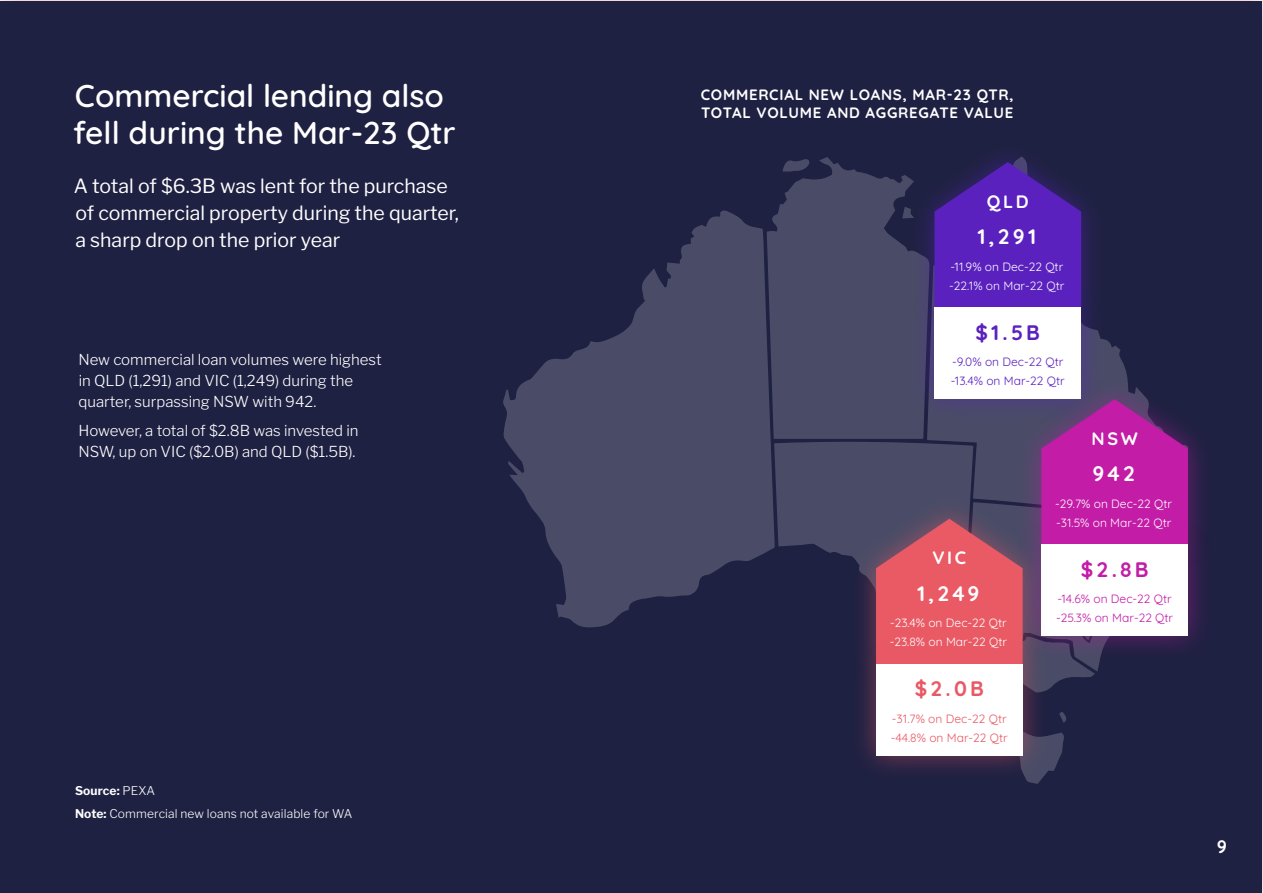
<style>
.page{position:relative;width:1263px;height:893px;background:#fff}
.page>*{position:absolute;margin:0;border:0;box-sizing:border-box;transform-origin:0 0}
.t1{font:600 31.5px/37.8px "Quicksand";color:#fff}
.t2{font:700 21px "Quicksand";letter-spacing:.15em;color:#fff}
.t3{font:700 21px "Quicksand";color:#5a21bf}
.t4{font:700 21px "Quicksand";color:#c31ca7}
.t5{font:700 21px "Quicksand";color:#e95965}
.t6{font:19.5px/27px "Libre Franklin";color:#fff}
.t7{font:700 18px "Quicksand";letter-spacing:.15em;color:#fff}
.t8{font:300 15px/21px "Libre Franklin";color:#fff}
.t9{font:700 15px/18px "Quicksand";letter-spacing:.05em;color:#fff}
.t10{font:12px/18.9px "Quicksand";color:#fff}
.t11{font:300 12px/22.5px "Libre Franklin";letter-spacing:.01em;color:#fff}
.t12{font:12px/18.9px "Quicksand";color:#c31ca7}
.t13{font:12px/18.9px "Quicksand";color:#e95965}
.t14{font:12px/18.9px "Quicksand";color:#5a21bf}
.s1{font-weight:700}
</style>
<div class="page">
<div style="left:1px;top:1px;width:1261px;height:891px;background:#1f2142"></div>
<div style="left:0;top:316px;width:490px;height:176px;background:#1f2142"></div>
<svg style="left:1106px;top:340px;width:21px;height:36px"></svg>
<svg style="left:775px;top:157px;width:134px;height:282px;background:#454763"></svg>
<svg style="left:782px;top:159px;width:27px;height:13px"></svg>
<svg style="left:902px;top:207px;width:7px;height:11px"></svg>
<svg style="left:1027px;top:712px;width:39px;height:72px"></svg>
<svg style="left:503px;top:210px;width:272px;height:417px;fill:#4a4c67"></svg>
<svg style="left:774px;top:442px;width:53px;height:185px;fill:#4a4c67"></svg>
<div style="left:909px;top:139px;width:197px;height:195px;background:#5a21bf;opacity:.5"></div>
<svg style="left:934px;top:162px;width:147px;height:120px;background:#4e21a7"></svg>
<div style="left:909px;top:282px;width:197px;height:142px;background:#5a21bf;opacity:.5"></div>
<div style="left:934px;top:308px;width:147px;height:91px;background:#fff"></div>
<div style="left:1016px;top:376px;width:197px;height:195px;background:#c31ca7;opacity:.5"></div>
<div style="left:1016px;top:519px;width:197px;height:142px;background:#c31ca7;opacity:.5"></div>
<svg style="left:827px;top:399px;width:361px;height:290px;background:#8e5884"></svg>
<div style="left:851px;top:639px;width:197px;height:142px;background:#e95965;opacity:.5"></div>
<div style="left:876px;top:664px;width:147px;height:92px;background:#fff"></div>
<h1 class="t1" style="left:73px;top:73px;width:384px">Commercial lending also fell during the Mar-23 Qtr</h1>
<h3 class="t6" style="left:74px;top:171px;width:386px">A total of $6.3B was lent for the purchase of commercial property during the quarter, a sharp drop on the prior year</h3>
<p class="t8" style="left:78px;top:348px;width:305px">New commercial loan volumes were highest in QLD (1,291) and VIC (1,249) during the quarter, surpassing NSW with 942.</p>
<p class="t8" style="left:78px;top:418px;width:282px">However, a total of $2.8B was invested in<br>NSW, up on VIC ($2.0B) and QLD ($1.5B).</p>
<p class="t11" style="left:75px;top:779px;width:279px"><span class="s1">Source:</span> PEXA<br><span class="s1">Note:</span> Commercial new loans not available for WA</p>
<p class="t9" style="left:701px;top:84px;width:315px">COMMERCIAL NEW LOANS, MAR-23 QTR,<br>TOTAL VOLUME AND AGGREGATE VALUE</p>
<p class="t7" style="left:987px;top:187px;width:43px">QLD</p>
<h2 class="t2" style="left:977px;top:221px;width:60px">1,291</h2>
<p class="t10" style="left:949px;top:256px;width:117px">-11.9% on Dec-22 Qtr -22.1% on Mar-22 Qtr</p>
<h2 class="t3" style="left:976px;top:316px;width:66px">$1.5B</h2>
<p class="t14" style="left:951px;top:351px;width:116px">-9.0% on Dec-22 Qtr -13.4% on Mar-22 Qtr</p>
<p class="t7" style="left:1091px;top:424px;width:48px">NSW</p>
<p class="t7" style="left:932px;top:544px;width:35px">VIC</p>
<h2 class="t2" style="left:917px;top:577px;width:64px">1,249</h2>
<p class="t10" style="left:890px;top:612px;width:119px">-23.4% on Dec-22 Qtr -23.8% on Mar-22 Qtr</p>
<h2 class="t5" style="left:915px;top:673px;width:70px">$2.0B</h2>
<p class="t13" style="left:891px;top:708px;width:119px">-31.7% on Dec-22 Qtr -44.8% on Mar-22 Qtr</p>
<h2 class="t2" style="left:1092px;top:458px;width:44px">942</h2>
<p class="t10" style="left:1055px;top:493px;width:118px">-29.7% on Dec-22 Qtr -31.5% on Mar-22 Qtr</p>
<h2 class="t4" style="left:1081px;top:553px;width:69px">$2.8B</h2>
<p class="t12" style="left:1056px;top:588px;width:119px">-14.6% on Dec-22 Qtr -25.3% on Mar-22 Qtr</p>
<p class="t7" style="left:1217px;top:833px;width:12px">9</p>
</div>
